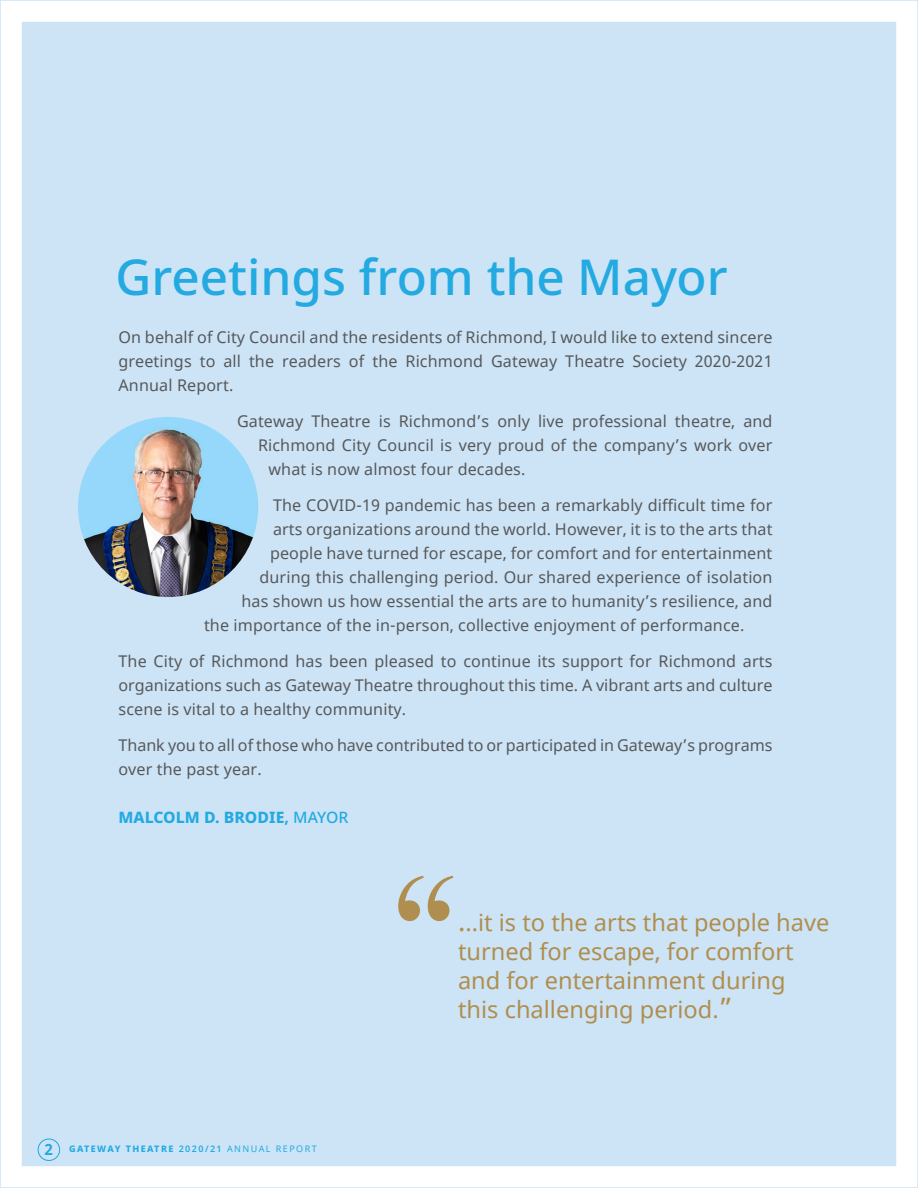
<style>
.page{position:relative;width:918px;height:1188px;background:#cce4f6}
.page>*{position:absolute;margin:0;border:0;box-sizing:border-box;transform-origin:0 0}
.GT_body_copy{font:177px "Bask Old Face";color:#b08e4f}
.t1{font:500 49.5px "Noto Sans";color:#24aae1}
.t2{font:23.7px/29.2px "Noto Sans";color:#b08e4f}
.GT_body_copy-2{font:16.2px/24px "Noto Sans";letter-spacing:.01em;color:#57585a;text-align:justify}
.GT_body_copy-3{font:800 15.75px "Noto Sans";color:#24aae1}
.t3{font:700 15.3px "Noto Sans";color:#24aae1}
.t4{font:800 9px "Noto Sans";letter-spacing:.16em;color:#24aae1}
.s1{font-weight:700}
.s2{font-weight:500}
.s3{font-weight:600}
.s4{font-weight:400}
.s5{font-size:27.75px}
</style>
<div class="page">
<div style="left:38px;top:1138px;width:22px;height:23px;border:1px solid #24aae1;border-radius:50%"></div>
<img style="left:78px;top:417px;width:180px;height:180px;border-radius:90px">
<div style="left:1px;top:1px;width:916px;height:1186px;border:21px solid #fff"></div>
<p class="t1" style="left:116px;top:242px;width:614px">Greetings from the Mayor</p>
<p class="GT_body_copy-2" style="left:118px;top:326px;width:656px">On behalf of City Council and the residents of Richmond, I would like to extend sincere greetings to all the readers of the Richmond Gateway Theatre Society 2020-2021<br>Annual Report.</p>
<p class="GT_body_copy-2" style="left:237px;top:410px;width:537px">Gateway Theatre is Richmond’s only live professional theatre, and</p>
<p class="GT_body_copy-2" style="left:258px;top:434px;width:516px">Richmond City Council is very proud of the company’s work over</p>
<p class="GT_body_copy-2" style="left:268px;top:458px;width:258px">what is now almost four decades.</p>
<p class="GT_body_copy-2" style="left:273px;top:494px;width:501px">The COVID-19 pandemic has been a remarkably difficult time for</p>
<p class="GT_body_copy-2" style="left:273px;top:518px;width:501px">arts organizations around the world. However, it is to the arts that</p>
<p class="GT_body_copy-2" style="left:270px;top:542px;width:504px">people have turned for escape, for comfort and for entertainment</p>
<p class="GT_body_copy-2" style="left:260px;top:566px;width:514px">during this challenging period. Our shared experience of isolation</p>
<p class="GT_body_copy-2" style="left:242px;top:590px;width:533px">has shown us how essential the arts are to humanity’s resilience, and</p>
<p class="GT_body_copy-2" style="left:204px;top:614px;width:542px">the importance of the in-person, collective enjoyment of performance.</p>
<p class="GT_body_copy-2" style="left:118px;top:650px;width:656px">The City of Richmond has been pleased to continue its support for Richmond arts organizations such as Gateway Theatre throughout this time. A vibrant arts and culture scene is vital to a healthy community.</p>
<p class="GT_body_copy-2" style="left:118px;top:733px;width:655px">Thank you to all of those who have contributed to or participated in Gateway’s programs over the past year.</p>
<p class="GT_body_copy-3" style="left:118px;top:805px;width:231px">MALCOLM D. BRODIE<span class="s1">,</span> <span class="s2">MAYOR</span></p>
<p class="t3" style="left:45px;top:1138px;width:10px">2</p>
<p class="t4" style="left:69px;top:1142px;width:249px">GATEWAY THEATRE <span class="s3">2020/21</span> <span class="s4">ANNUAL REPORT</span></p>
<p class="GT_body_copy" style="left:390px;top:841px;width:73px">“</p>
<p class="t2" style="left:458px;top:908px;width:373px"><span class="s5">.</span>..it is to the arts that people have turned for escape, for comfort and for entertainment during</p>
<p class="t2" style="left:458px;top:996px;width:276px">this challenging period.<span class="s5">”</span></p>
</div>
